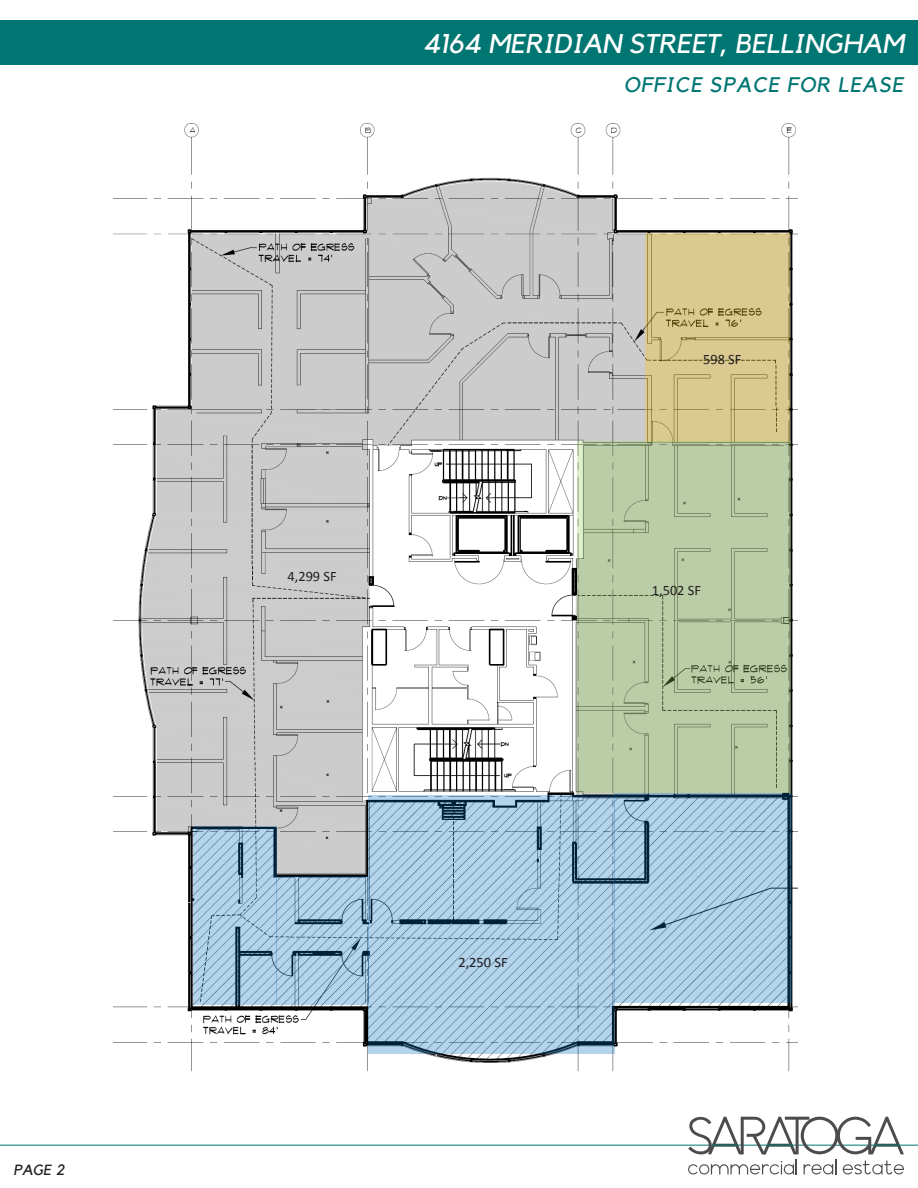
<style>
.page{position:relative;width:918px;height:1188px;background:#fff}
.page>*{position:absolute;margin:0;border:0;box-sizing:border-box;transform-origin:0 0}
.t1{font:italic 27px "Kollektif";color:#fff}
.t2{font:italic 21px "Kollektif";letter-spacing:.05em;color:#007672}
.t3{font:italic 14.7px "Kollektif";color:#231f20}
.t4{font:14.4px "Calibri";color:#231f20}
.s1{font-size:15px}
</style>
<div class="page">
<div style="left:0;top:21px;width:918px;height:44px;background:#007672"></div>
<hr style="left:0;top:1145px;width:918px;height:1px;background:#007672">
<svg style="left:688px;top:1116px;width:216px;height:59px"></svg>
<img style="left:113px;top:123px;width:684px;height:948px">
<div style="left:645px;top:233px;width:145px;height:208px;background:#fec200;opacity:.3"></div>
<div style="left:577px;top:441px;width:214px;height:352px;background:#92d050;opacity:.3"></div>
<div style="left:368px;top:795px;width:246px;height:259px;background:#0070c0;opacity:.3"></div>
<div style="left:614px;top:794px;width:177px;height:209px;background:#0070c0;opacity:.3"></div>
<div style="left:193px;top:826px;width:83px;height:178px;background:#0070c0;opacity:.3"></div>
<div style="left:276px;top:876px;width:92px;height:128px;background:#0070c0;opacity:.3"></div>
<p class="t3" style="left:14px;top:1161px;width:52px">page <span class="s1">2</span></p>
<p class="t1" style="left:423px;top:28px;width:483px">4164 MERIDIAN STREET, BELLINGHAM</p>
<p class="t2" style="left:624px;top:72px;width:281px">OFFICE SPACE FOR LEASE</p>
<p class="t4" style="left:288px;top:567px;width:51px">4,299 SF</p>
<p class="t4" style="left:703px;top:350px;width:40px">598 SF</p>
<p class="t4" style="left:652px;top:581px;width:51px">1,502 SF</p>
<p class="t4" style="left:458px;top:953px;width:51px">2,250 SF</p>
</div>
